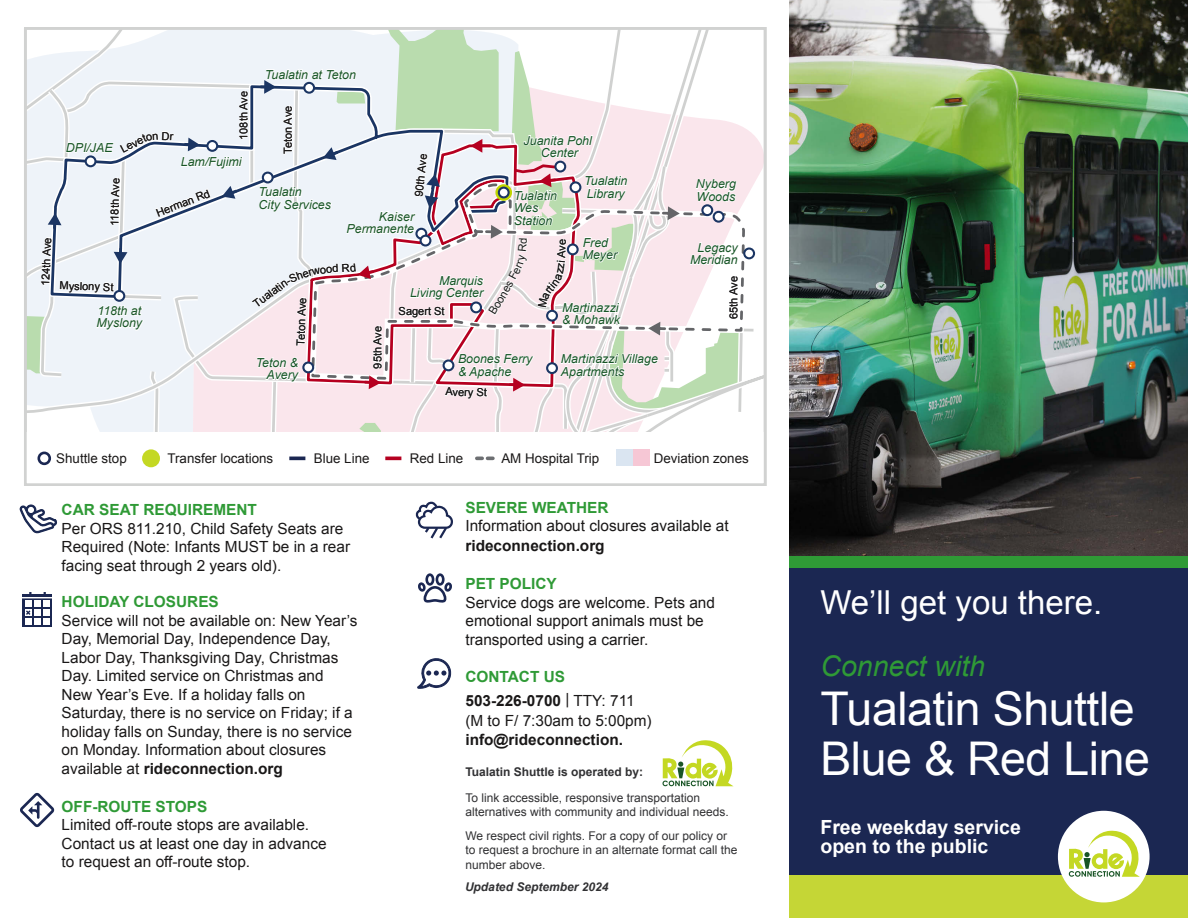
<style>
.page{position:relative;width:1188px;height:918px;background:#fff}
.page>*{position:absolute;margin:0;border:0;box-sizing:border-box;transform-origin:0 0}
.t1{font:46.5px/49.5px "Arial";letter-spacing:-.01em;color:#fff}
.t2{font:33px "Arial";color:#fff}
.t3{font:italic 28.5px "Arial";color:#2f9a36}
.t4{font:700 19.5px/19.5px "Arial";color:#fff}
.t5{font:15.3px/18.5px "Arial";color:#1a1818}
.t6{font:700 15.3px "Arial";color:#2f9a36}
.t7{font:700 15.3px/24px "Arial";color:#1a1818}
.t8{font:13.35px "Arial";color:#1a1818}
.t9{font:italic 12.45px/12.5px "Arial";color:#185527}
.t10{font:12px/14.4px "Arial";color:#313133}
.t11{font:700 12px "Arial";color:#313133}
.t12{font:italic 700 12px "Arial";color:#313133}
.t13{font:11.1px "Arial";color:#313133}
.t14{font:11.1px "Arial";color:#1a1818}
.s1{font-weight:700}
.s2{color:#2f9a36}
.s3{font-weight:400}
</style>
<div class="page">
<div style="left:790px;top:567px;width:398px;height:316px;background:#1b2752"></div>
<div style="left:790px;top:875px;width:398px;height:43px;background:#c5d636"></div>
<div style="left:1058px;top:811px;width:92px;height:91px;background:#fff;border-radius:50%"></div>
<img style="left:790px;top:0;width:398px;height:556px">
<div style="left:790px;top:556px;width:398px;height:12px;background:#2f9a36"></div>
<svg style="left:1069px;top:831px;width:71px;height:46px"></svg>
<svg style="left:663px;top:740px;width:70px;height:46px"></svg>
<svg style="left:417px;top:658px;width:35px;height:31px"></svg>
<div style="left:23px;top:595px;width:29px;height:32px;background:#1b2752"></div>
<div style="left:25px;top:618px;width:7px;height:7px;background:#fff"></div>
<div style="left:34px;top:618px;width:7px;height:7px;background:#fff"></div>
<div style="left:43px;top:618px;width:7px;height:7px;background:#fff"></div>
<svg style="left:20px;top:793px;width:35px;height:34px"></svg>
<svg style="left:19px;top:28px;width:746px;height:588px"></svg>
<p class="t9" style="left:66px;top:142px;width:48px">DPI/JAE</p>
<p class="t13" style="left:38px;top:286px;width:50px;rotate:-88deg">124th Ave</p>
<p class="t13" style="left:107px;top:226px;width:50px;rotate:-89deg">118th Ave</p>
<p class="t13" style="left:60px;top:278px;width:55px;rotate:2deg">Myslony St</p>
<p class="t9" style="left:97px;top:305px;width:47px">118th at<br>Myslony</p>
<p class="t13" style="left:236px;top:140px;width:50px;rotate:-90deg">108th Ave</p>
<p class="t9" style="left:181px;top:156px;width:62px">Lam/Fujimi</p>
<p class="t13" style="left:154px;top:206px;width:58px;rotate:-21deg">Herman Rd</p>
<p class="t9" style="left:265px;top:68px;width:93px">Tualatin at Teton</p>
<p class="t13" style="left:281px;top:154px;width:50px;rotate:-90deg">Teton Ave</p>
<p class="t9" style="left:259px;top:186px;width:74px">Tualatin<br>City Services</p>
<p class="t13" style="left:411px;top:195px;width:44px;rotate:-83deg">90th Ave</p>
<p class="t9" style="left:347px;top:210px;width:69px;text-align:right">Kaiser<br>Permanente</p>
<p class="t9" style="left:524px;top:134px;width:70px;text-align:center">Juanita Pohl<br>Center</p>
<p class="t9" style="left:514px;top:189px;width:45px">Tualatin<br>Wes<br>Station</p>
<p class="t14" style="left:555px;top:245px;width:8px;rotate:-90deg">e</p>
<p class="t9" style="left:584px;top:175px;width:45px">Tualatin<br>Library</p>
<p class="t9" style="left:583px;top:236px;width:36px">Fred<br>Meyer</p>
<p class="t14" style="left:250px;top:299px;width:32px;rotate:-36deg">Tualat</p>
<p class="t13" style="left:293px;top:345px;width:50px;rotate:-88deg">Teton Ave</p>
<p class="t9" style="left:256px;top:357px;width:44px;text-align:right">Teton &amp;<br>Avery</p>
<p class="t13" style="left:370px;top:369px;width:44px;rotate:-90deg">95th Ave</p>
<p class="t9" style="left:410px;top:274px;width:75px;text-align:right">Marquis<br>Living Center</p>
<p class="t13" style="left:399px;top:304px;width:48px">Sagert St</p>
<p class="t9" style="left:458px;top:353px;width:76px">Boones Ferry &amp; Apache</p>
<p class="t13" style="left:446px;top:384px;width:43px;rotate:1deg">Avery St</p>
<p class="t9" style="left:562px;top:302px;width:59px">Martinazzi &amp; Mohawk</p>
<p class="t9" style="left:561px;top:353px;width:99px">Martinazzi Village<br>Apartments</p>
<p class="t9" style="left:696px;top:178px;width:42px">Nyberg<br>Woods</p>
<p class="t9" style="left:690px;top:241px;width:49px;text-align:right">Legacy<br>Meridian</p>
<p class="t13" style="left:726px;top:319px;width:44px;rotate:-90deg">65th Ave</p>
<p class="t8" style="left:56px;top:449px;width:72px">Shuttle stop</p>
<p class="t8" style="left:168px;top:449px;width:107px">Transfer locations</p>
<p class="t8" style="left:314px;top:449px;width:57px">Blue Line</p>
<p class="t8" style="left:410px;top:449px;width:55px">Red Line</p>
<p class="t8" style="left:654px;top:449px;width:97px">Deviation zones</p>
<p class="t8" style="left:501px;top:449px;width:100px">AM Hospital Trip</p>
<p class="t6" style="left:62px;top:500px;width:197px">CAR SEAT REQUIREMENT</p>
<p class="t5" style="left:62px;top:519px;width:290px">Per ORS 811.210, Child Safety Seats are<br>Required (Note: Infants MUST be in a rear facing seat through 2 years old).</p>
<p class="t6" style="left:62px;top:592px;width:159px">HOLIDAY CLOSURES</p>
<p class="t5" style="left:62px;top:611px;width:297px">Service will not be available on: New Year’s Day, Memorial Day, Independence Day, Labor Day, Thanksgiving Day, Christmas Day. Limited service on Christmas and New Year’s Eve. If a holiday falls on Saturday, there is no service on Friday; if a holiday falls on Sunday, there is no service on Monday. Information about closures available at <span class="s1">rideconnection.org</span></p>
<p class="t6" style="left:62px;top:796px;width:147px">OFF-ROUTE STOPS</p>
<p class="t5" style="left:62px;top:816px;width:266px">Limited off-route stops are available.<br>Contact us at least one day in advance to request an off-route stop.</p>
<p class="t6" style="left:465px;top:497px;width:145px">SEVERE WEATHER</p>
<p class="t5" style="left:465px;top:517px;width:265px">Information about closures available at</p>
<p class="t7" style="left:465px;top:534px;width:141px">rideconnection.org</p>
<p class="t6" style="left:465px;top:574px;width:93px">PET POLICY</p>
<p class="t5" style="left:465px;top:593px;width:251px">Service dogs are welcome. Pets and emotional support animals must be transported using a carrier.</p>
<p class="t7" style="left:465px;top:665px;width:171px"><span class="s2">CONTACT US<br></span>503-226-0700 <span class="s3">| TTY: 711</span></p>
<p class="t5" style="left:465px;top:711px;width:188px">(M to F/ 7:30am to 5:00pm)</p>
<p class="t7" style="left:465px;top:728px;width:159px">info@rideconnection.</p>
<p class="t11" style="left:465px;top:764px;width:179px">Tualatin Shuttle is operated by:</p>
<p class="t10" style="left:465px;top:791px;width:265px">To link accessible, responsive transportation alternatives with community and individual needs.</p>
<p class="t10" style="left:465px;top:829px;width:274px">We respect civil rights. For a copy of our policy or to request a brochure in an alternate format call the number above.</p>
<p class="t12" style="left:465px;top:879px;width:145px">Updated September 2024</p>
<h2 class="t2" style="left:820px;top:581px;width:283px">We’ll get you there.</h2>
<h3 class="t3" style="left:820px;top:647px;width:166px">Connect with</h3>
<h1 class="t1" style="left:820px;top:685px;width:331px">Tualatin Shuttle<br>Blue &amp; Red Line</h1>
<p class="t4" style="left:820px;top:818px;width:202px">Free weekday service open to the public</p>
</div>
